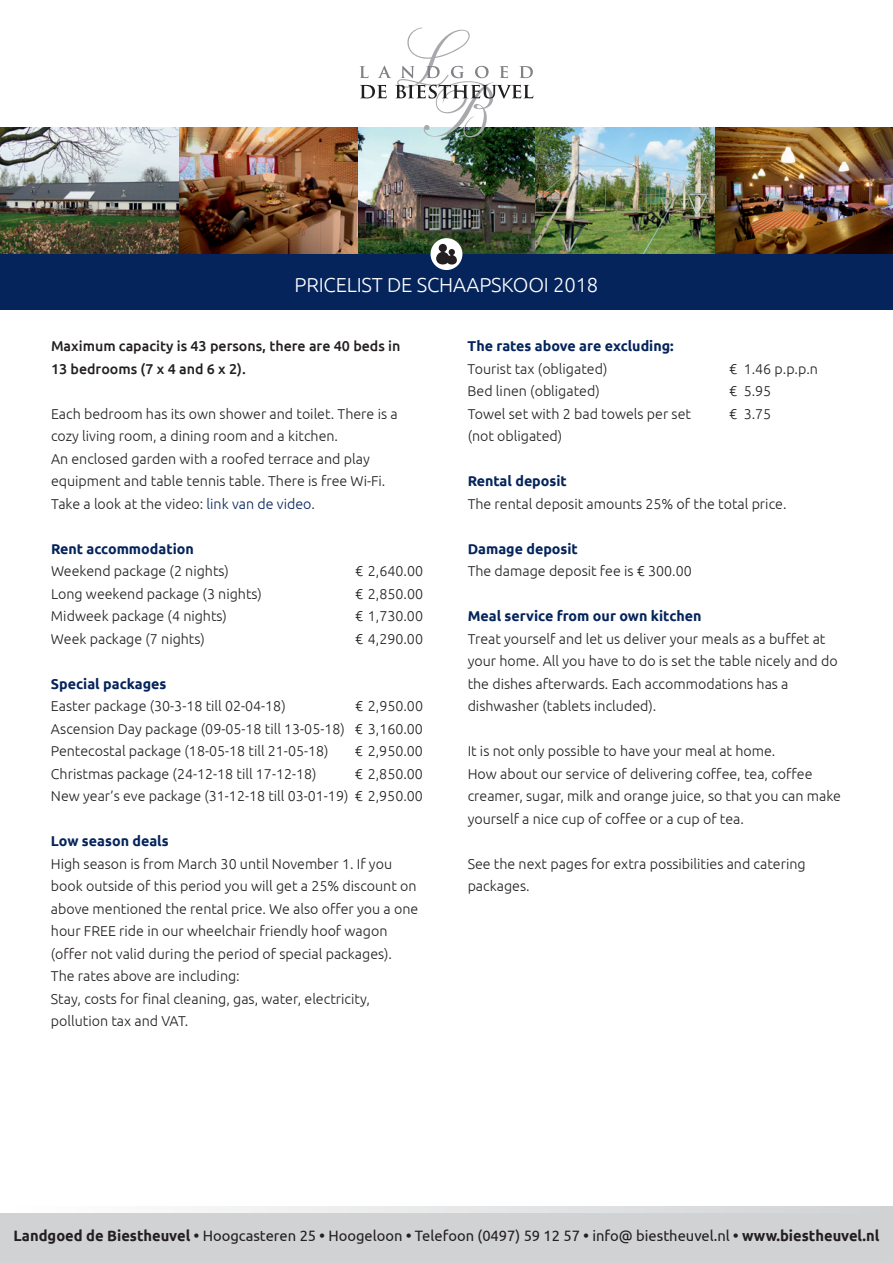
<style>
.page{position:relative;width:893px;height:1263px;background:#fff}
.page>*{position:absolute;margin:0;border:0;box-sizing:border-box;transform-origin:0 0}
.t1{font:300 20.25px "Ubuntu";letter-spacing:-.01em;color:#fff}
.t2{font:15px "Ubuntu";color:#231f20}
.t3{font:300 14.25px/22.5px "Ubuntu";color:#231f20}
.t4{font:700 14.25px "Ubuntu";color:#05245b}
.t5{font:500 14.25px/22.5px "Ubuntu";color:#231f20}
.s1{color:#05245b}
.s2{font-weight:700}
</style>
<div class="page">
<img style="left:0;top:128px;width:893px;height:126px">
<div style="left:0;top:1206px;width:893px;height:57px;background:#d1d2d4"></div>
<svg style="left:360px;top:28px;width:173px;height:111px"></svg>
<svg style="left:0;top:1206px;width:690px;height:7px;fill:#edeeee"></svg>
<div style="left:0;top:254px;width:893px;height:56px;background:#05245b"></div>
<div style="left:431px;top:238px;width:31px;height:32px;background:#fff;border-radius:50%"></div>
<svg style="left:436px;top:244px;width:21px;height:21px"></svg>
<h1 class="t1" style="left:295px;top:273px;width:40px">PRIcelist</h1>
<h1 class="t1" style="left:387px;top:273px;width:213px">DE SCHAAPSKOOI 2018</h1>
<p class="t5" style="left:51px;top:334px;width:351px">Maximum capacity is 43 persons, there are 40 beds in<br>13 bedrooms (7 x 4 and 6 x 2).</p>
<p class="t3" style="left:51px;top:402px;width:348px">Each bedroom has its own shower and toilet. There is a cozy living room, a dining room and a kitchen.<br>An enclosed garden with a roofed terrace and play equipment and table tennis table. There is free Wi-Fi.<br>Take a look at the video: <span class="s1">link van de video</span>.</p>
<p class="t4" style="left:51px;top:540px;width:144px">Rent accommodation</p>
<p class="t3" style="left:51px;top:560px;width:179px">Weekend package (2 nights)</p>
<p class="t3" style="left:355px;top:560px;width:70px">€ 2,640.00</p>
<p class="t3" style="left:51px;top:582px;width:212px">Long weekend package (3 nights)</p>
<p class="t3" style="left:355px;top:582px;width:70px">€ 2,850.00</p>
<p class="t3" style="left:51px;top:605px;width:177px">Midweek package (4 nights)</p>
<p class="t3" style="left:355px;top:605px;width:70px">€ 1,730.00</p>
<p class="t3" style="left:51px;top:627px;width:155px">Week package (7 nights)</p>
<p class="t3" style="left:355px;top:627px;width:70px">€ 4,290.00</p>
<p class="t4" style="left:51px;top:675px;width:117px">Special packages</p>
<p class="t3" style="left:51px;top:695px;width:236px">Easter package (30-3-18 till 02-04-18)</p>
<p class="t3" style="left:51px;top:695px;width:374px;text-align:justify;text-indent:304px">€ 2,950.00<br>Ascension Day package (09-05-18 till 13-05-18) € 3,160.00<br>Pentecostal package (18-05-18 till 21-05-18)</p>
<p class="t3" style="left:355px;top:740px;width:70px">€ 2,950.00</p>
<p class="t3" style="left:51px;top:762px;width:267px">Christmas package (24-12-18 till 17-12-18)</p>
<p class="t3" style="left:51px;top:762px;width:374px;text-align:right">€ 2,850.00<br>New year’s eve package (31-12-18 till 03-01-19) € 2,950.00</p>
<p class="t4" style="left:51px;top:833px;width:119px">Low season deals</p>
<p class="t3" style="left:51px;top:852px;width:369px">High season is from March 30 until November 1. If you book outside of this period you will get a 25% discount on above mentioned the rental price. We also offer you a one hour FREE ride in our wheelchair friendly hoof wagon (offer not valid during the period of special packages).<br>The rates above are including:<br>Stay, costs for final cleaning, gas, water, electricity, pollution tax and VAT.</p>
<p class="t4" style="left:468px;top:338px;width:208px">The rates above are excluding:</p>
<p class="t3" style="left:468px;top:357px;width:141px">Tourist tax (obligated)</p>
<p class="t3" style="left:729px;top:357px;width:90px">€ 1.46 p.p.p.n</p>
<p class="t3" style="left:468px;top:380px;width:134px">Bed linen (obligated)</p>
<p class="t3" style="left:729px;top:380px;width:44px">€ 5.95</p>
<p class="t3" style="left:468px;top:402px;width:225px">Towel set with 2 bad towels per set</p>
<p class="t3" style="left:729px;top:402px;width:44px">€ 3.75</p>
<p class="t3" style="left:468px;top:425px;width:96px">(not obligated)</p>
<p class="t4" style="left:468px;top:473px;width:101px">Rental deposit</p>
<p class="t3" style="left:468px;top:492px;width:320px">The rental deposit amounts 25% of the total price.</p>
<p class="t4" style="left:468px;top:540px;width:112px">Damage deposit</p>
<p class="t3" style="left:468px;top:560px;width:226px">The damage deposit fee is € 300.00</p>
<p class="t4" style="left:468px;top:608px;width:235px">Meal service from our own kitchen</p>
<p class="t3" style="left:468px;top:627px;width:372px">Treat yourself and let us deliver your meals as a buffet at your home. All you have to do is set the table nicely and do the dishes afterwards. Each accommodations has a dishwasher (tablets included).</p>
<p class="t3" style="left:468px;top:740px;width:375px">It is not only possible to have your meal at home.<br>How about our service of delivering coffee, tea, coffee creamer, sugar, milk and orange juice, so that you can make yourself a nice cup of coffee or a cup of tea.</p>
<p class="t3" style="left:468px;top:852px;width:340px">See the next pages for extra possibilities and catering packages.</p>
<p class="t2" style="left:13px;top:1226px;width:867px"><span class="s2">Landgoed de Biestheuvel •</span> Hoogcasteren 25 <span class="s2">•</span> Hoogeloon <span class="s2">•</span> Telefoon (0497) 59 12 57 <span class="s2">•</span> info@ biestheuvel.nl <span class="s2">• www.biestheuvel.nl</span></p>
</div>
